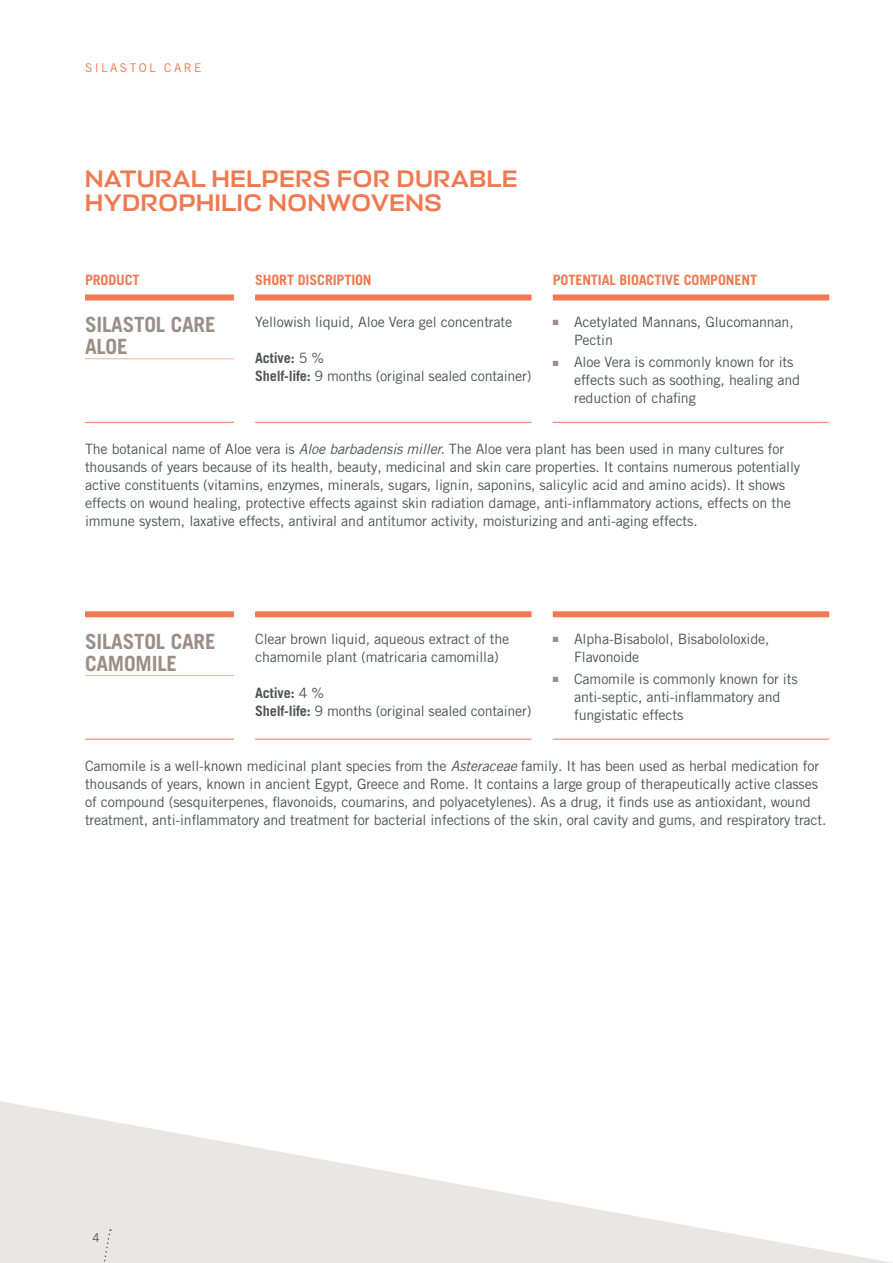
<style>
.page{position:relative;width:893px;height:1263px;background:#fff}
.page>*{position:absolute;margin:0;border:0;box-sizing:border-box;transform-origin:0 0}
.t1{font:500 24px/24px "Stapel";letter-spacing:.03em;color:#ef7950}
.t2{font:700 21px/22.5px "Trade Gothic LT Pro";letter-spacing:-.01em;color:#9b8e87}
.t3{font:14.25px/18px "Trade Gothic LT Pro";letter-spacing:-.01em;color:#4f5455}
.t4{font:700 14.25px "Trade Gothic LT Pro";letter-spacing:-.01em;color:#ef7950}
.t5{font:12px "Trade Gothic LT Pro";letter-spacing:.2em;color:#ef7950}
.t6{font:12px "Trade Gothic LT Pro";color:#4f5455}
.s1{font-weight:700}
.s2{color:#9b8e87}
.s3{font-style:italic}
</style>
<div class="page">
<svg style="left:0;top:1101px;width:892px;height:162px"></svg>
<svg style="left:102px;top:1229px;width:9px;height:34px"></svg>
<div style="left:553px;top:294px;width:276px;height:6px;background:#ef7950"></div>
<hr style="left:553px;top:422px;width:276px;height:1px;background:#ef7950">
<div style="left:255px;top:294px;width:276px;height:6px;background:#ef7950"></div>
<hr style="left:255px;top:422px;width:276px;height:1px;background:#ef7950">
<div style="left:85px;top:294px;width:149px;height:6px;background:#ef7950"></div>
<hr style="left:85px;top:422px;width:149px;height:1px;background:#ef7950">
<hr style="left:85px;top:358px;width:149px;height:1px;background:#f7b394">
<div style="left:553px;top:611px;width:276px;height:6px;background:#ef7950"></div>
<hr style="left:553px;top:739px;width:276px;height:1px;background:#ef7950">
<div style="left:255px;top:611px;width:276px;height:6px;background:#ef7950"></div>
<hr style="left:255px;top:739px;width:276px;height:1px;background:#ef7950">
<div style="left:85px;top:611px;width:149px;height:6px;background:#ef7950"></div>
<hr style="left:85px;top:739px;width:149px;height:1px;background:#ef7950">
<hr style="left:85px;top:675px;width:149px;height:1px;background:#f7b394">
<p class="t5" style="left:85px;top:61px;width:118px">SILASTOL CARE</p>
<h1 class="t1" style="left:85px;top:167px;width:434px">NATURAL HELPERS FOR DURABLE<br>HYDROPHILIC NONWOVENS</h1>
<p class="t4" style="left:85px;top:271px;width:56px">PRODUCT</p>
<p class="t4" style="left:255px;top:271px;width:118px">SHORT DISCRIPTION</p>
<p class="t4" style="left:553px;top:271px;width:206px">POTENTIAL BIOACTIVE COMPONENT</p>
<h2 class="t2" style="left:85px;top:313px;width:132px">SILASTOL CARE<br>ALOE</h2>
<p class="t3" style="left:255px;top:313px;width:259px">Yellowish liquid, Aloe Vera gel concentrate</p>
<p class="t3" style="left:255px;top:349px;width:278px"><span class="s1">Active:</span> 5 %<br><span class="s1">Shelf-life:</span> 9 months (original sealed container)</p>
<p class="t3" style="left:574px;top:313px;width:221px;text-indent:-21px"><span class="s2">■</span> Acetylated Mannans, Glucomannan,<br>Pectin</p>
<p class="t3" style="left:574px;top:353px;width:228px;text-indent:-21px"><span class="s2">■</span> Aloe Vera is commonly known for its effects such as soothing, healing and reduction of chafing</p>
<p class="t3" style="left:85px;top:440px;width:717px">The botanical name of Aloe vera is <span class="s3">Aloe barbadensis miller.</span> The Aloe vera plant has been used in many cultures for thousands of years because of its health, beauty, medicinal and skin care properties. It contains numerous potentially active constituents (vitamins, enzymes, minerals, sugars, lignin, saponins, salicylic acid and amino acids). It shows effects on wound healing, protective effects against skin radiation damage, anti-inflammatory actions, effects on the immune system, laxative effects, antiviral and antitumor activity, moisturizing and anti-aging effects.</p>
<h2 class="t2" style="left:85px;top:629px;width:132px">SILASTOL CARE<br>CAMOMILE</h2>
<p class="t3" style="left:255px;top:629px;width:256px">Clear brown liquid, aqueous extract of the chamomile plant (matricaria camomilla)</p>
<p class="t3" style="left:255px;top:683px;width:278px"><span class="s1">Active:</span> 4 %<br><span class="s1">Shelf-life:</span> 9 months (original sealed container)</p>
<p class="t3" style="left:574px;top:629px;width:197px;text-indent:-21px"><span class="s2">■</span> Alpha-Bisabolol, Bisabololoxide,<br>Flavonoide</p>
<p class="t3" style="left:574px;top:670px;width:225px;text-indent:-21px"><span class="s2">■</span> Camomile is commonly known for its anti-septic, anti-inflammatory and fungistatic effects</p>
<p class="t3" style="left:85px;top:757px;width:743px">Camomile is a well-known medicinal plant species from the <span class="s3">Asteraceae</span> family. It has been used as herbal medication for thousands of years, known in ancient Egypt, Greece and Rome. It contains a large group of therapeutically active classes of compound (sesquiterpenes, flavonoids, coumarins, and polyacetylenes). As a drug, it finds use as antioxidant, wound treatment, anti-inflammatory and treatment for bacterial infections of the skin, oral cavity and gums, and respiratory tract.</p>
<p class="t6" style="left:92px;top:1230px;width:9px">4</p>
</div>
